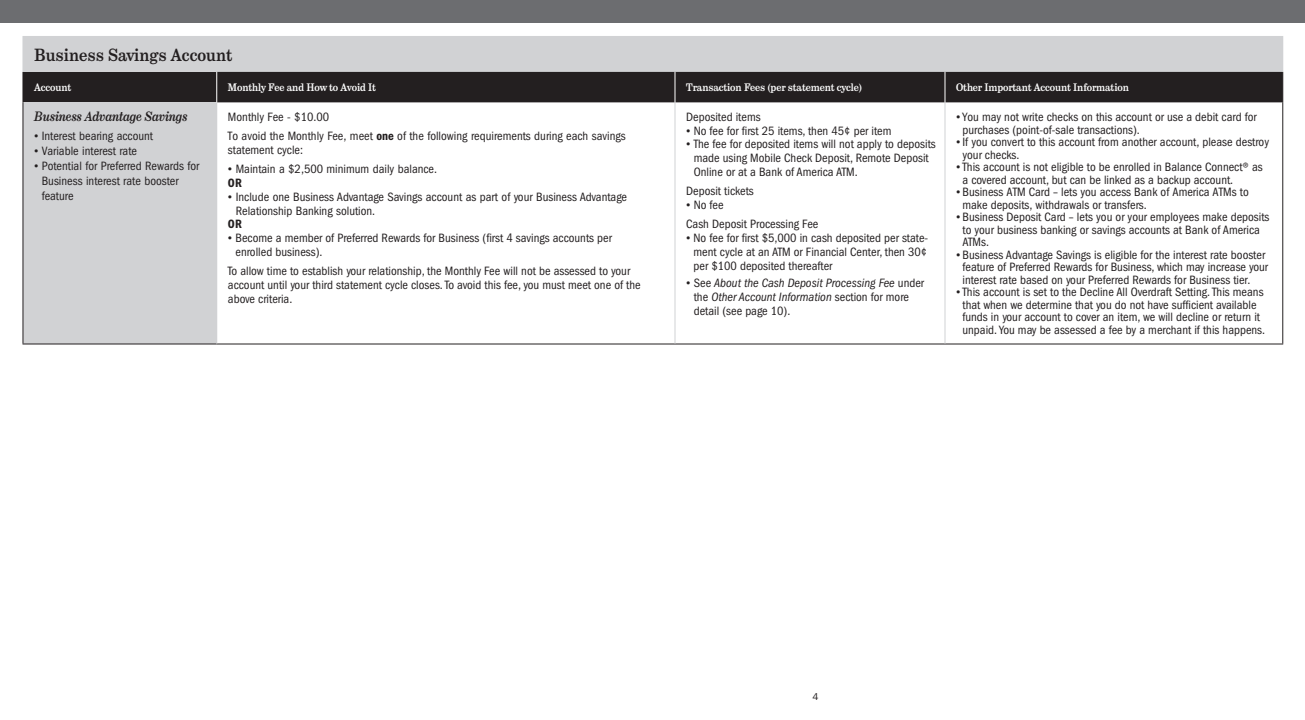
<style>
.page{position:relative;width:1305px;height:720px;background:#fff}
.page>*{position:absolute;margin:0;border:0;box-sizing:border-box;transform-origin:0 0}
.t1{font:700 16.25px "Higher Standards";color:#231f20}
.t2{font:condensed 12.5px/12.5px "Franklin Gothic LT";color:#231f20}
.t3{font:italic condensed 12.5px/13.8px "Franklin Gothic LT";color:#231f20}
.t4{font:condensed 12.5px "Franklin Gothic";color:#231f20}
.t5{font:italic 700 12.5px "Higher Standards";color:#231f20}
.t6{font:600 condensed 12.5px "Franklin Gothic LT";color:#231f20}
.t7{font:700 10px "Higher Standards";letter-spacing:-.01em;color:#fff}
.t8{font:10px "Franklin Gothic LT";color:#231f20}
.s1{font-family:"Times New Roman";font-stretch:normal}
.s2{font-weight:600}
.s3{font-family:"Franklin Gothic LT"}
.s4{font-family:"Times New Roman";font-style:normal;font-stretch:normal}
.s5{font-style:normal}
</style>
<div class="page">
<div style="left:0;top:0;width:1305px;height:22px;background:#6c6d70"></div>
<div style="left:23px;top:36px;width:1260px;height:36px;background:#d1d2d4"></div>
<div style="left:23px;top:72px;width:194px;height:30px;background:#231f20"></div>
<div style="left:217px;top:72px;width:1065px;height:30px;background:#231f20"></div>
<div style="left:23px;top:102px;width:194px;height:242px;background:#d1d2d4"></div>
<hr style="left:22px;top:72px;width:1px;height:30px;background:#231f20">
<hr style="left:22px;top:102px;width:1px;height:242px;background:#231f20">
<hr style="left:1282px;top:102px;width:1px;height:242px;background:#231f20">
<hr style="left:22px;top:344px;width:195px;height:1px;background:#231f20">
<hr style="left:217px;top:344px;width:458px;height:1px;background:#231f20">
<hr style="left:675px;top:344px;width:270px;height:1px;background:#231f20">
<hr style="left:945px;top:344px;width:338px;height:1px;background:#231f20">
<hr style="left:675px;top:102px;width:1px;height:242px;background:#d1d2d4">
<hr style="left:945px;top:102px;width:1px;height:242px;background:#d1d2d4">
<hr style="left:675px;top:72px;width:1px;height:30px;background:#fff">
<hr style="left:216px;top:72px;width:1px;height:30px;background:#fff">
<hr style="left:945px;top:72px;width:1px;height:30px;background:#fff">
<hr style="left:1282px;top:72px;width:1px;height:30px;background:#231f20">
<hr style="left:22px;top:36px;width:195px;height:1px;background:#d1d2d4">
<hr style="left:22px;top:37px;width:1px;height:35px;background:#d1d2d4">
<h1 class="t1" style="left:34px;top:44px;width:200px">Business Savings Account</h1>
<p class="t7" style="left:34px;top:81px;width:39px">Account</p>
<p class="t7" style="left:228px;top:81px;width:149px">Monthly Fee and How to Avoid It</p>
<p class="t7" style="left:686px;top:81px;width:177px">Transaction Fees (per statement cycle)</p>
<p class="t7" style="left:956px;top:81px;width:174px">Other Important Account Information</p>
<p class="t5" style="left:34px;top:109px;width:155px">Business Advantage Savings</p>
<p class="t2" style="left:34px;top:129px;width:120px"><span class="s1">•</span> Interest bearing account</p>
<p class="t2" style="left:34px;top:144px;width:104px"><span class="s1">•</span> Variable interest rate</p>
<p class="t2" style="left:42px;top:158px;width:159px;line-height:15px;text-indent:-8px"><span class="s1">•</span> Potential for Preferred Rewards for<br>Business interest rate booster feature</p>
<p class="t2" style="left:228px;top:107px;width:399px;line-height:19.4px">Monthly Fee - $10.00<br>To avoid the Monthly Fee, meet <span class="s2">one</span> of the following requirements during each savings</p>
<p class="t2" style="left:228px;top:144px;width:77px">statement cycle:</p>
<p class="t4" style="left:228px;top:162px;width:211px"><span class="s1">•</span> Maintain a $2,500 minimum daily balance<span class="s3">.</span></p>
<p class="t6" style="left:228px;top:176px;width:15px">OR</p>
<p class="t2" style="left:236px;top:190px;width:393px;line-height:13.8px;text-indent:-8px"><span class="s1">•</span> Include one Business Advantage Savings account as part of your Business Advantage<br>Relationship Banking solution.</p>
<p class="t6" style="left:228px;top:217px;width:15px">OR</p>
<p class="t2" style="left:235px;top:231px;width:378px;line-height:13.8px;text-indent:-8px"><span class="s1">•</span> Become a member of Preferred Rewards for Business (first 4 savings accounts per enrolled business).</p>
<p class="t2" style="left:228px;top:264px;width:414px;line-height:13.8px">To allow time to establish your relationship, the Monthly Fee will not be assessed to your account until your third statement cycle closes. To avoid this fee, you must meet one of the above criteria.</p>
<p class="t2" style="left:686px;top:110px;width:76px">Deposited items</p>
<p class="t2" style="left:686px;top:124px;width:207px"><span class="s1">•</span> No fee for first 25 items, then 45¢ per item</p>
<p class="t2" style="left:694px;top:137px;width:244px;line-height:13.8px;text-indent:-8px"><span class="s1">•</span> The fee for deposited items will not apply to deposits made using Mobile Check Deposit, Remote Deposit<br>Online or at a Bank of America ATM.</p>
<p class="t2" style="left:686px;top:185px;width:69px">Deposit tickets</p>
<p class="t2" style="left:686px;top:195px;width:134px;line-height:19.4px"><span class="s1">•</span> No fee<br>Cash Deposit Processing Fee</p>
<p class="t2" style="left:694px;top:231px;width:236px;line-height:13.8px;text-align:justify;text-indent:-7px"><span class="s1">•</span> No fee for first $5,000 in cash deposited per state&shy;ment cycle at an ATM or Financial Center, then 30¢ per $100 deposited thereafter</p>
<p class="t3" style="left:694px;top:276px;width:232px;text-indent:-8px"><span class="s4">•</span> <span class="s5">See</span> About the Cash Deposit Processing Fee <span class="s5">under the</span> Other Account Information <span class="s5">section for more detail (see page 10).</span></p>
<p class="t2" style="left:962px;top:111px;width:296px;text-indent:-6px"><span class="s1">•</span> You may not write checks on this account or use a debit card for purchases (point-of-sale transactions).</p>
<p class="t2" style="left:962px;top:136px;width:308px;text-indent:-6px"><span class="s1">•</span> If you convert to this account from another account, please destroy your checks.</p>
<p class="t2" style="left:962px;top:161px;width:302px;text-indent:-6px"><span class="s1">•</span> This account is not eligible to be enrolled in Balance Connect® as a covered account, but can be linked as a backup account.</p>
<p class="t2" style="left:962px;top:186px;width:288px;text-indent:-6px"><span class="s1">•</span> Business ATM Card – lets you access Bank of America ATMs to make deposits, withdrawals or transfers.</p>
<p class="t2" style="left:962px;top:211px;width:308px;text-indent:-6px"><span class="s1">•</span> Business Deposit Card – lets you or your employees make deposits to your business banking or savings accounts at Bank of America<br>ATMs.</p>
<p class="t2" style="left:962px;top:248px;width:307px;text-indent:-6px"><span class="s1">•</span> Business Advantage Savings is eligible for the interest rate booster feature of Preferred Rewards for Business, which may increase your interest rate based on your Preferred Rewards for Business tier.</p>
<p class="t2" style="left:956px;top:286px;width:310px;text-align:center"><span class="s1">•</span> This account is set to the Decline All Overdraft Setting. This means that when we determine that you do not have sufficient available funds in your account to cover an item, we will decline or return it unpaid. You may be assessed a fee by a merchant if this happens.</p>
<p class="t8" style="left:813px;top:691px;width:7px">4</p>
</div>
